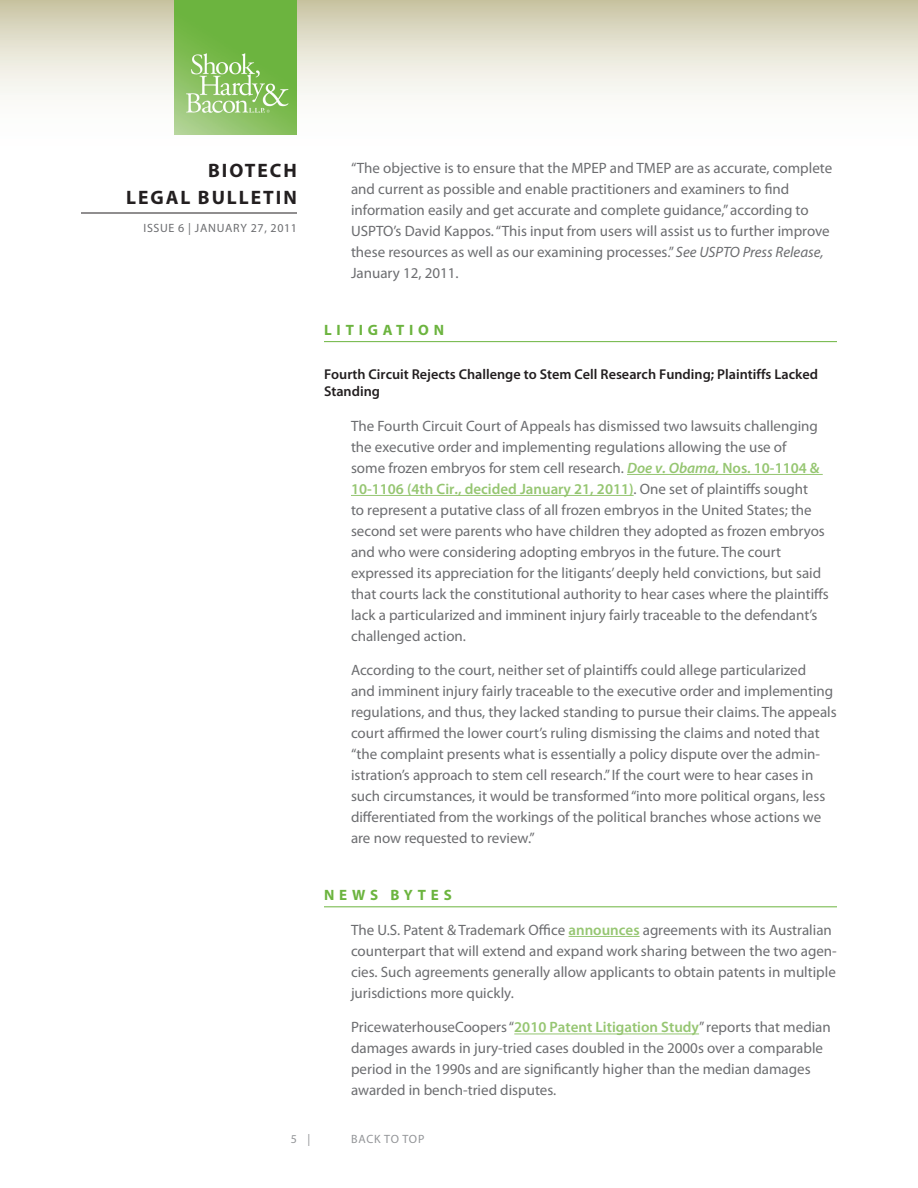
<style>
.page{position:relative;width:918px;height:1188px;background:#fff}
.page>*{position:absolute;margin:0;border:0;box-sizing:border-box;transform-origin:0 0}
.t1{font:700 19.5px/27px "Myriad Pro";letter-spacing:.1em;color:#231f20;text-align:right}
.Body{font:15px/21px "Myriad Pro";color:#6c6d70}
.Head{font:700 15px "Myriad Pro";letter-spacing:.32em;color:#6cb43f}
.Subhead{font:600 14.25px/17.1px "Myriad Pro";color:#231f20}
.t2{font:12px "Myriad Pro";letter-spacing:.05em;color:#6c6d70}
.t3{font:12px "Myriad Pro";letter-spacing:.06em;color:#939598}
.s1{font-style:italic}
.s2{font-weight:600;font-style:italic;color:#96c672}
.s3{font-weight:600;color:#96c672}
</style>
<div class="page">
<svg style="left:0;top:0;width:918px;height:135px"></svg>
<hr style="left:81px;top:213px;width:216px;height:1px;background:#231f20">
<img style="left:175px;top:0;width:122px;height:135px">
<hr style="left:324px;top:341px;width:513px;height:1px;background:#6cb43f">
<hr style="left:627px;top:474px;width:196px;height:1px;background:#96c672">
<hr style="left:351px;top:495px;width:283px;height:1px;background:#96c672">
<hr style="left:324px;top:906px;width:513px;height:1px;background:#6cb43f">
<hr style="left:569px;top:936px;width:71px;height:1px;background:#96c672">
<hr style="left:514px;top:1034px;width:185px;height:1px;background:#96c672">
<h1 class="t1" style="left:126px;top:156px;width:172px">BIOTECH<br>LEGAL BULLETIN</h1>
<p class="t2" style="left:144px;top:221px;width:155px">ISSUE 6 | JANUARY 27, 2011</p>
<p class="Body" style="left:351px;top:157px;width:483px">“The objective is to ensure that the MPEP and TMEP are as accurate, complete and current as possible and enable practitioners and examiners to find information easily and get accurate and complete guidance,” according to USPTO’s David Kappos. “This input from users will assist us to further improve these resources as well as our examining processes.” <span class="s1">See USPTO Press Release, </span>January 12, 2011.</p>
<p class="Head" style="left:324px;top:320px;width:122px">LITIGATION</p>
<p class="Subhead" style="left:324px;top:366px;width:496px">Fourth Circuit Rejects Challenge to Stem Cell Research Funding; Plaintiffs Lacked<br>Standing</p>
<p class="Body" style="left:351px;top:415px;width:479px">The Fourth Circuit Court of Appeals has dismissed two lawsuits challenging the executive order and implementing regulations allowing the use of<br>some frozen embryos for stem cell research. <span class="s2">Doe v. Obama,</span> <span class="s3">Nos. 10-1104 &amp; 10-1106 (4th Cir., decided January 21, 2011)</span>. One set of plaintiffs sought<br>to represent a putative class of all frozen embryos in the United States; the second set were parents who have children they adopted as frozen embryos and who were considering adopting embryos in the future. The court expressed its appreciation for the litigants’ deeply held convictions, but said that courts lack the constitutional authority to hear cases where the plaintiffs lack a particularized and imminent injury fairly traceable to the defendant’s challenged action.</p>
<p class="Body" style="left:351px;top:660px;width:487px">According to the court, neither set of plaintiffs could allege particularized<br>and imminent injury fairly traceable to the executive order and implementing regulations, and thus, they lacked standing to pursue their claims. The appeals court affirmed the lower court’s ruling dismissing the claims and noted that “the complaint presents what is essentially a policy dispute over the admin&shy;istration’s approach to stem cell research.” If the court were to hear cases in such circumstances, it would be transformed “into more political organs, less differentiated from the workings of the political branches whose actions we are now requested to review.”</p>
<p class="Head" style="left:324px;top:886px;width:129px">NEWS BYTES</p>
<p class="Body" style="left:351px;top:919px;width:487px">The U.S. Patent &amp; Trademark Office <span class="s3">announces</span> agreements with its Australian counterpart that will extend and expand work sharing between the two agen&shy;cies. Such agreements generally allow applicants to obtain patents in multiple jurisdictions more quickly.</p>
<p class="Body" style="left:351px;top:1017px;width:481px">PricewaterhouseCoopers “<span class="s3">2010 Patent Litigation Study</span>” reports that median damages awards in jury-tried cases doubled in the 2000s over a comparable period in the 1990s and are significantly higher than the median damages awarded in bench-tried disputes.</p>
<p class="t3" style="left:291px;top:1132px;width:21px">5 |</p>
<p class="t3" style="left:351px;top:1132px;width:75px">BACK TO TOP</p>
</div>
